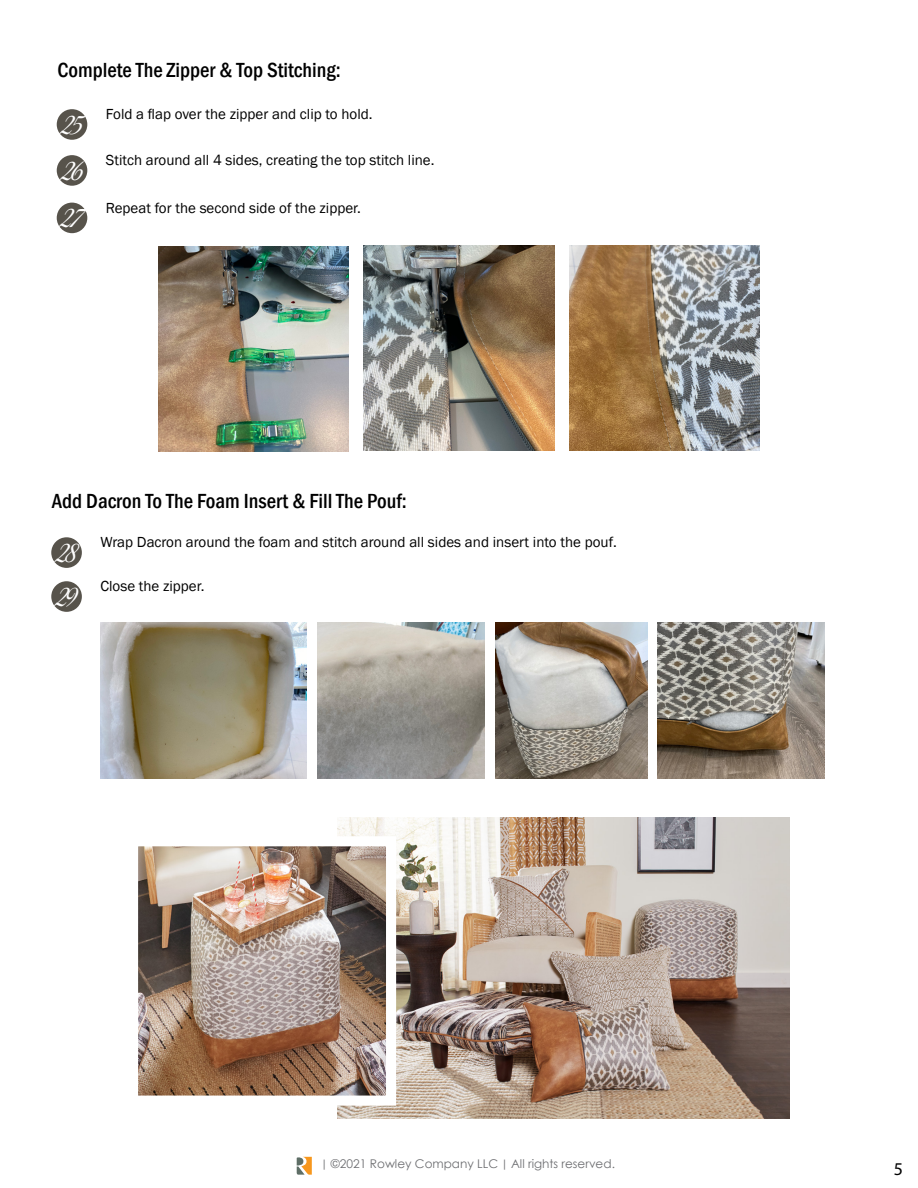
<style>
.page{position:relative;width:918px;height:1188px;background:#fff}
.page>*{position:absolute;margin:0;border:0;box-sizing:border-box;transform-origin:0 0}
.t1{font:31.95px "Great Vibes";letter-spacing:-.15em;color:#fff}
.t2{font:500 condensed 21px "Franklin Gothic";color:#000}
.t3{font:18px "Myriad Pro";color:#000}
.t4{font:15px "Franklin Gothic";color:#000}
.t5{font:12px "Century Gothic";color:#6d6e71}
.s1{font-family:"Tw Cen"}
</style>
<div class="page">
<svg style="left:297px;top:1157px;width:15px;height:18px"></svg>
<div style="left:57px;top:109px;width:30px;height:31px;background:#57534b;border-radius:50%"></div>
<div style="left:57px;top:155px;width:30px;height:31px;background:#57534b;border-radius:50%"></div>
<div style="left:57px;top:203px;width:30px;height:30px;background:#57534b;border-radius:50%"></div>
<img style="left:158px;top:246px;width:191px;height:205px">
<img style="left:364px;top:245px;width:190px;height:206px">
<img style="left:569px;top:245px;width:191px;height:206px">
<div style="left:51px;top:537px;width:31px;height:31px;background:#57534b;border-radius:50%"></div>
<img style="left:317px;top:622px;width:167px;height:156px">
<img style="left:495px;top:622px;width:152px;height:156px">
<img style="left:100px;top:622px;width:206px;height:156px">
<div style="left:51px;top:581px;width:31px;height:31px;background:#57534b;border-radius:50%"></div>
<img style="left:657px;top:622px;width:167px;height:156px">
<img style="left:337px;top:818px;width:453px;height:301px">
<img style="left:139px;top:847px;width:246px;height:248px">
<h2 class="t2" style="left:57px;top:56px;width:285px">Complete The Zipper &amp; Top Stitching:</h2>
<h1 class="t1" style="left:59px;top:107px;width:26px">25</h1>
<p class="t4" style="left:106px;top:105px;width:268px">Fold a flap over the zipper and clip to hold.</p>
<h1 class="t1" style="left:60px;top:153px;width:26px">26</h1>
<p class="t4" style="left:106px;top:151px;width:330px">Stitch around all 4 sides, creating the top stitch line.</p>
<h1 class="t1" style="left:58px;top:200px;width:28px">27</h1>
<p class="t4" style="left:106px;top:198px;width:257px">Repeat for the second side of the zipper.</p>
<h2 class="t2" style="left:52px;top:487px;width:357px">Add Dacron To The Foam Insert &amp; Fill The Pouf:</h2>
<h1 class="t1" style="left:54px;top:535px;width:26px">28</h1>
<h1 class="t1" style="left:54px;top:579px;width:26px">29</h1>
<p class="t4" style="left:100px;top:533px;width:518px">Wrap Dacron around the foam and stitch around all sides and insert into the pouf.</p>
<p class="t4" style="left:100px;top:577px;width:106px">Close the zipper.</p>
<p class="t5" style="left:321px;top:1155px;width:295px"><span class="s1">|</span> ©2021 Rowley Company LLC <span class="s1">|</span> All rights reserved.</p>
<p class="t3" style="left:894px;top:1158px;width:11px">5</p>
</div>
